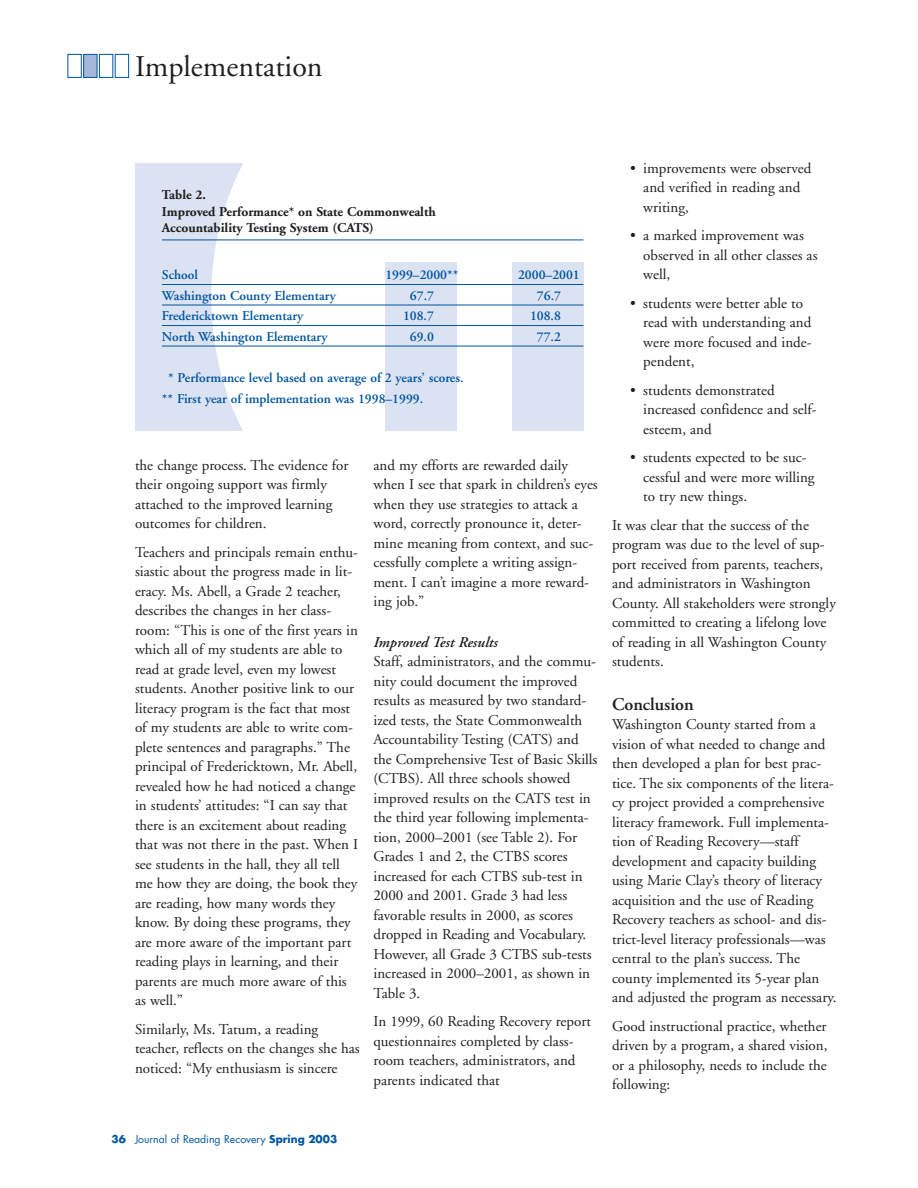
<style>
.page{position:relative;width:918px;height:1188px;background:#fff}
.page>*{position:absolute;margin:0;border:0;box-sizing:border-box;transform-origin:0 0}
.t1{font:30px "Adobe Garamond";color:#201f20}
.t2{font:600 18px "Adobe Garamond";color:#201f20}
.t3{font:15px/19.5px "Adobe Garamond";color:#201f20}
.t4{font:italic 600 15px "Adobe Garamond";color:#201f20}
.t5{font:600 13.5px/20.5px "Adobe Garamond";color:#0055a0}
.t6{font:700 13.5px/16.5px "Adobe Garamond";color:#201f20}
.t7{font:10.5px "Futura";color:#0055a0}
.s1{font-weight:700}
</style>
<div class="page">
<div style="left:135px;top:163px;width:133px;height:268px;background:#dbe2f2"></div>
<div style="left:211px;top:57px;width:376px;height:480px;background:#fff;border-radius:50%"></div>
<div style="left:512px;top:262px;width:72px;height:168px;background:#dbe2f2"></div>
<div style="left:385px;top:262px;width:72px;height:168px;background:#dbe2f2"></div>
<hr style="left:162px;top:240px;width:421px;height:1px;background:#0055a0">
<hr style="left:162px;top:284px;width:421px;height:1px;background:#0055a0">
<hr style="left:162px;top:305px;width:421px;height:1px;background:#0055a0">
<hr style="left:162px;top:325px;width:421px;height:1px;background:#0055a0">
<hr style="left:162px;top:346px;width:421px;height:1px;background:#0055a0">
<div style="left:68px;top:54px;width:14px;height:24px;border:1px solid #0055a0"></div>
<svg style="left:83px;top:54px;width:46px;height:24px"></svg>
<h1 class="t1" style="left:135px;top:54px;width:189px">Implementation</h1>
<p class="t6" style="left:162px;top:188px;width:275px">Table 2.<br>Improved Performance* on State Commonwealth<br>Accountability Testing System (CATS)</p>
<p class="t5" style="left:162px;top:266px;width:38px">School</p>
<p class="t5" style="left:385px;top:266px;width:75px">1999–2000**</p>
<p class="t5" style="left:518px;top:266px;width:63px">2000–2001</p>
<p class="t5" style="left:162px;top:287px;width:175px">Washington County Elementary</p>
<p class="t5" style="left:410px;top:287px;width:26px">67.7</p>
<p class="t5" style="left:537px;top:287px;width:26px">76.7</p>
<p class="t5" style="left:162px;top:307px;width:143px">Fredericktown Elementary</p>
<p class="t5" style="left:403px;top:307px;width:32px">108.7</p>
<p class="t5" style="left:530px;top:307px;width:32px">108.8</p>
<p class="t5" style="left:162px;top:328px;width:167px">North Washington Elementary</p>
<p class="t5" style="left:410px;top:328px;width:26px">69.0</p>
<p class="t5" style="left:537px;top:328px;width:26px">77.2</p>
<p class="t5" style="left:162px;top:369px;width:303px;text-indent:6px">* Performance level based on average of 2 years’ scores. ** First year of implementation was 1998–1999.</p>
<p class="t3" style="left:135px;top:457px;width:215px">the change process. The evidence for their ongoing support was firmly attached to the improved learning outcomes for children.</p>
<p class="t3" style="left:135px;top:544px;width:225px">Teachers and principals remain enthu&shy;siastic about the progress made in lit&shy;eracy. Ms. Abell, a Grade 2 teacher, describes the changes in her class&shy;room: “This is one of the first years in which all of my students are able to read at grade level, even my lowest students. Another positive link to our literacy program is the fact that most of my students are able to write com&shy;plete sentences and paragraphs.” The principal of Fredericktown, Mr. Abell, revealed how he had noticed a change in students’ attitudes: “I can say that there is an excitement about reading that was not there in the past. When I see students in the hall, they all tell me how they are doing, the book they are reading, how many words they know. By doing these programs, they are more aware of the important part reading plays in learning, and their parents are much more aware of this as well.”</p>
<p class="t3" style="left:135px;top:1021px;width:226px">Similarly, Ms. Tatum, a reading teacher, reflects on the changes she has noticed: “My enthusiasm is sincere</p>
<p class="t3" style="left:374px;top:457px;width:226px">and my efforts are rewarded daily when I see that spark in children’s eyes when they use strategies to attack a word, correctly pronounce it, deter&shy;mine meaning from context, and suc&shy;cessfully complete a writing assign&shy;ment. I can’t imagine a more reward&shy;ing job.”</p>
<p class="t4" style="left:374px;top:636px;width:126px">Improved Test Results</p>
<p class="t3" style="left:374px;top:653px;width:225px">Staff, administrators, and the commu&shy;nity could document the improved results as measured by two standard&shy;ized tests, the State Commonwealth Accountability Testing (CATS) and the Comprehensive Test of Basic Skills (CTBS). All three schools showed improved results on the CATS test in the third year following implementa&shy;tion, 2000–2001 (see Table 2). For Grades 1 and 2, the CTBS scores increased for each CTBS sub-test in 2000 and 2001. Grade 3 had less favorable results in 2000, as scores dropped in Reading and Vocabulary.<br>However, all Grade 3 CTBS sub-tests increased in 2000–2001, as shown in Table 3.</p>
<p class="t3" style="left:374px;top:1013px;width:219px">In 1999, 60 Reading Recovery report questionnaires completed by class&shy;room teachers, administrators, and parents indicated that</p>
<p class="t3" style="left:643px;top:160px;width:170px;text-indent:-13px">• improvements were observed and verified in reading and writing,</p>
<p class="t3" style="left:643px;top:227px;width:176px;text-indent:-13px">• a marked improvement was observed in all other classes as well,</p>
<p class="t3" style="left:643px;top:295px;width:170px;text-indent:-13px">• students were better able to read with understanding and were more focused and inde&shy;pendent,</p>
<p class="t3" style="left:643px;top:382px;width:175px;text-indent:-13px">• students demonstrated increased confidence and self&shy;esteem, and</p>
<p class="t3" style="left:643px;top:449px;width:173px;text-indent:-13px">• students expected to be suc&shy;cessful and were more willing to try new things.</p>
<p class="t3" style="left:612px;top:517px;width:225px">It was clear that the success of the program was due to the level of sup&shy;port received from parents, teachers, and administrators in Washington County. All stakeholders were strongly committed to creating a lifelong love of reading in all Washington County students.</p>
<p class="t2" style="left:612px;top:697px;width:83px">Conclusion</p>
<p class="t3" style="left:612px;top:716px;width:226px">Washington County started from a vision of what needed to change and then developed a plan for best prac&shy;tice. The six components of the litera&shy;cy project provided a comprehensive literacy framework. Full implementa&shy;tion of Reading Recovery—staff development and capacity building using Marie Clay’s theory of literacy acquisition and the use of Reading Recovery teachers as school- and dis&shy;trict-level literacy professionals—was central to the plan’s success. The county implemented its 5-year plan and adjusted the program as necessary.</p>
<p class="t3" style="left:612px;top:1018px;width:217px;text-align:justify">Good instructional practice, whether driven by a program, a shared vision, or a philosophy, needs to include the following:</p>
<p class="t7" style="left:112px;top:1134px;width:227px"><span class="s1">36</span> Journal of Reading Recovery <span class="s1">Spring 2003</span></p>
</div>
